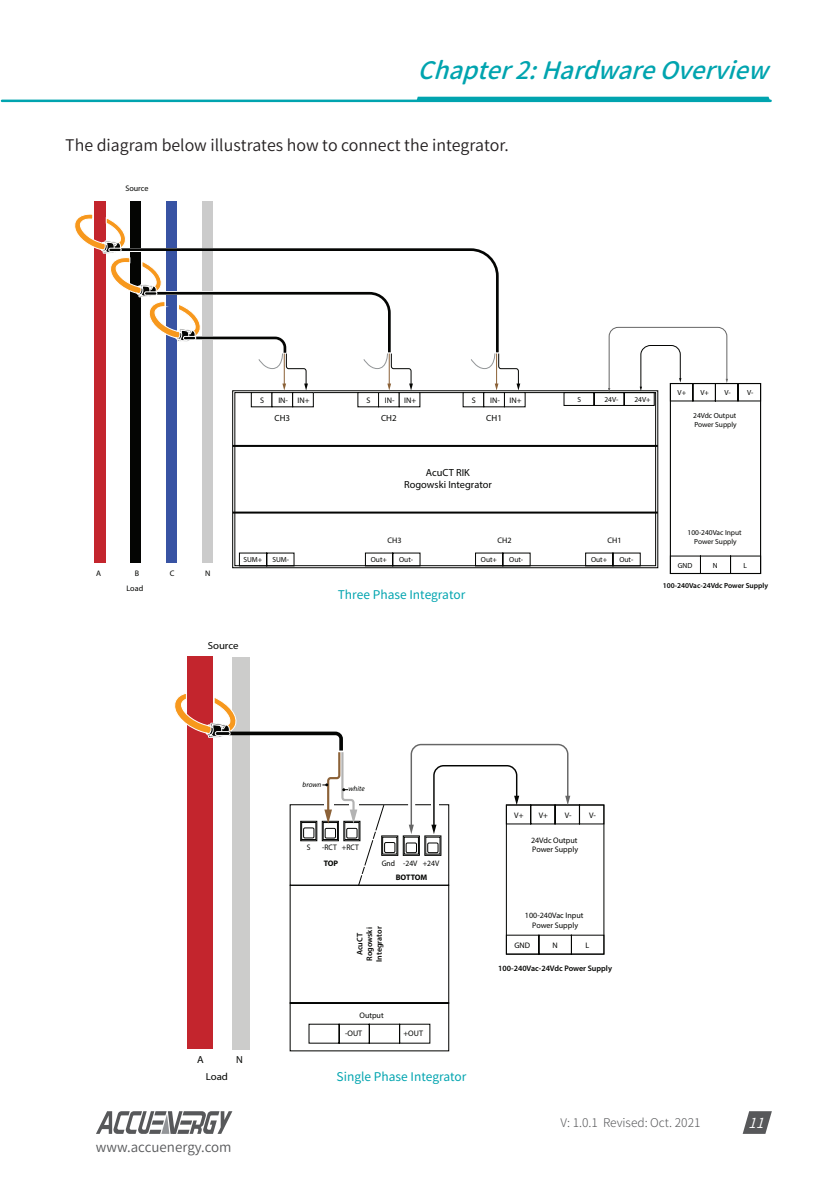
<style>
.page{position:relative;width:840px;height:1191px;background:#fff}
.page>*{position:absolute;margin:0;border:0;box-sizing:border-box;transform-origin:0 0}
.t1{font:italic 500 24px "Gen Jyuu Gothic L";color:#00a4af}
.t2{font:16px "Gen Jyuu Gothic L";color:#231f20}
.t3{font:italic 14px "Gen Jyuu Gothic L";color:#fff}
.t4{font:13.4px "Gen Jyuu Gothic L";color:#57585a}
.t5{font:12px "Gen Jyuu Gothic L";color:#00a4af}
.t6{font:300 12px "Gen Jyuu Gothic L";letter-spacing:-.005em;color:#57585a}
.t7{font:10.4px/12.4px "Myriad Pro";color:#040503;text-align:center}
.t8{font:10.2px "Myriad Pro";color:#040503;scale:1.06 1}
.t9{font:10.2px "Myriad Pro";color:#040503}
.t10{font:8.8px "Myriad Pro";color:#040503}
.t11{font:8px/9.6px "Myriad Pro";color:#040503}
.t12{font:600 8px/9.6px "Myriad Pro";color:#040503;text-align:center}
.t13{font:8px "Myriad Pro";color:#040503;scale:.94 1}
.t14{font:700 8px "Myriad Pro";color:#040503}
.t15{font:7.4px/8.8px "Myriad Pro";color:#040503}
.t16{font:600 7.4px "Myriad Pro";color:#040503}
.t17{font:italic 7.2px "Myriad Pro";color:#040503}
</style>
<div class="page">
<hr style="left:2px;top:100px;width:768px;height:2px;background:#00a4af">
<svg style="left:743px;top:1111px;width:28px;height:22px"></svg>
<svg style="left:416px;top:97px;width:355px;height:4px"></svg>
<svg style="left:96px;top:1111px;width:136px;height:22px"></svg>
<div style="left:166px;top:295px;width:11px;height:267px;background:#3853a3"></div>
<div style="left:130px;top:201px;width:11px;height:47px;background:#040503"></div>
<div style="left:130px;top:252px;width:11px;height:310px;background:#040503"></div>
<div style="left:94px;top:202px;width:11px;height:360px;background:#c3252d"></div>
<div style="left:669px;top:383px;width:91px;height:191px;border:1px solid #040503"></div>
<svg style="left:669px;top:555px;width:91px;height:19px"></svg>
<div style="left:232px;top:390px;width:425px;height:178px;border:1px solid #040503"></div>
<hr style="left:232px;top:511px;width:425px;height:2px;background:#040503">
<hr style="left:232px;top:445px;width:425px;height:2px;background:#040503">
<div style="left:251px;top:392px;width:21px;height:15px;border:1px solid #040503"></div>
<div style="left:271px;top:392px;width:22px;height:15px;border:1px solid #040503"></div>
<div style="left:292px;top:392px;width:21px;height:15px;border:1px solid #040503"></div>
<div style="left:357px;top:392px;width:21px;height:15px;border:1px solid #040503"></div>
<div style="left:378px;top:392px;width:21px;height:15px;border:1px solid #040503"></div>
<div style="left:399px;top:392px;width:21px;height:15px;border:1px solid #040503"></div>
<div style="left:462px;top:392px;width:22px;height:15px;border:1px solid #040503"></div>
<div style="left:483px;top:392px;width:21px;height:15px;border:1px solid #040503"></div>
<div style="left:504px;top:392px;width:21px;height:15px;border:1px solid #040503"></div>
<svg style="left:239px;top:552px;width:55px;height:14px"></svg>
<svg style="left:364px;top:552px;width:56px;height:14px"></svg>
<svg style="left:474px;top:552px;width:56px;height:14px"></svg>
<svg style="left:584px;top:552px;width:56px;height:14px"></svg>
<div style="left:166px;top:201px;width:11px;height:47px;background:#3853a3"></div>
<div style="left:202px;top:201px;width:10px;height:47px;background:#cbcbcb"></div>
<div style="left:202px;top:340px;width:10px;height:222px;background:#cbcbcb"></div>
<svg style="left:563px;top:327px;width:197px;height:79px"></svg>
<svg style="left:74px;top:214px;width:446px;height:176px"></svg>
<div style="left:233px;top:657px;width:17px;height:392px;background:#cccccb"></div>
<div style="left:187px;top:657px;width:26px;height:392px;background:#c3252d"></div>
<svg style="left:174px;top:692px;width:430px;height:359px"></svg>
<h1 class="t1" style="left:417px;top:53px;width:361px">Chapter2:HardwareOverview</h1>
<h2 class="t2" style="left:65px;top:134px;width:445px">The diagram below illustrates how to connect the integrator.</h2>
<p class="t11" style="left:125px;top:183px;width:25px">Source</p>
<p class="t11" style="left:260px;top:395px;width:5px">S</p>
<p class="t11" style="left:278px;top:395px;width:33px">IN- IN+</p>
<p class="t15" style="left:577px;top:395px;width:5px">S</p>
<p class="t15" style="left:604px;top:395px;width:15px">24V-</p>
<p class="t15" style="left:634px;top:395px;width:18px">24V+</p>
<p class="t10" style="left:274px;top:413px;width:17px">CH3</p>
<p class="t11" style="left:366px;top:395px;width:5px">S</p>
<p class="t11" style="left:384px;top:395px;width:33px">IN- IN+</p>
<p class="t10" style="left:381px;top:413px;width:17px">CH2</p>
<p class="t11" style="left:471px;top:395px;width:5px">S</p>
<p class="t11" style="left:490px;top:395px;width:33px">IN- IN+</p>
<p class="t10" style="left:486px;top:413px;width:17px">CH1</p>
<p class="t15" style="left:677px;top:388px;width:10px">V+</p>
<p class="t15" style="left:700px;top:388px;width:10px">V+</p>
<p class="t15" style="left:724px;top:388px;width:8px">V-</p>
<p class="t15" style="left:746px;top:388px;width:8px">V-</p>
<p class="t15" style="left:692px;top:411px;width:45px">24Vdc Output<br>Power Supply</p>
<h3 class="t7" style="left:404px;top:466px;width:89px">AcuCT RIK<br>Rogowski Integrator</h3>
<p class="t11" style="left:96px;top:569px;width:6px">A</p>
<p class="t11" style="left:135px;top:569px;width:6px">B</p>
<p class="t11" style="left:170px;top:569px;width:6px">C</p>
<p class="t11" style="left:205px;top:569px;width:7px">N</p>
<p class="t11" style="left:126px;top:583px;width:18px">Load</p>
<p class="t11" style="left:387px;top:536px;width:16px">CH3</p>
<p class="t15" style="left:243px;top:554px;width:20px">SUM+</p>
<p class="t15" style="left:272px;top:554px;width:18px">SUM-</p>
<p class="t15" style="left:370px;top:554px;width:18px">Out+</p>
<p class="t15" style="left:399px;top:554px;width:15px">Out-</p>
<h3 class="t5" style="left:337px;top:586px;width:129px">Three Phase Integrator</h3>
<p class="t11" style="left:497px;top:536px;width:16px">CH2</p>
<p class="t15" style="left:480px;top:554px;width:18px">Out+</p>
<p class="t15" style="left:509px;top:554px;width:15px">Out-</p>
<p class="t8" style="left:208px;top:639px;width:31px">Source</p>
<p class="t11" style="left:607px;top:536px;width:16px">CH1</p>
<p class="t15" style="left:590px;top:554px;width:18px">Out+</p>
<p class="t15" style="left:619px;top:554px;width:15px">Out-</p>
<p class="t15" style="left:687px;top:528px;width:56px;text-align:center">100-240Vac Input<br>Power Supply</p>
<p class="t16" style="left:662px;top:581px;width:107px">100-240Vac-24Vdc Power Supply</p>
<p class="t15" style="left:677px;top:561px;width:16px">GND</p>
<p class="t15" style="left:712px;top:561px;width:6px">N</p>
<p class="t15" style="left:743px;top:561px;width:5px">L</p>
<p class="t8" style="left:197px;top:1053px;width:8px">A</p>
<p class="t9" style="left:236px;top:1053px;width:8px">N</p>
<p class="t8" style="left:206px;top:1070px;width:22px">Load</p>
<p class="t17" style="left:302px;top:780px;width:20px">brown</p>
<p class="t17" style="left:348px;top:784px;width:18px">white</p>
<p class="t13" style="left:306px;top:842px;width:5px">S</p>
<p class="t13" style="left:322px;top:842px;width:40px">-RCT +RCT</p>
<p class="t14" style="left:323px;top:858px;width:16px">TOP</p>
<p class="t13" style="left:381px;top:858px;width:63px">Gnd -24V +24V</p>
<p class="t14" style="left:395px;top:871px;width:33px">BOTTOM</p>
<p class="t12" style="left:354px;top:961px;width:37px;rotate:-90deg">AcuCT<br>Rogowski<br>Integrator</p>
<p class="t11" style="left:359px;top:1010px;width:26px">Output</p>
<p class="t11" style="left:345px;top:1028px;width:19px">-OUT</p>
<p class="t11" style="left:403px;top:1028px;width:21px">+OUT</p>
<h3 class="t5" style="left:336px;top:1068px;width:131px">Single Phase Integrator</h3>
<p class="t11" style="left:514px;top:810px;width:11px">V+</p>
<p class="t11" style="left:538px;top:810px;width:11px">V+</p>
<p class="t11" style="left:564px;top:810px;width:8px">V-</p>
<p class="t11" style="left:589px;top:810px;width:8px">V-</p>
<p class="t11" style="left:530px;top:835px;width:49px">24Vdc Output<br>Power Supply</p>
<p class="t11" style="left:524px;top:910px;width:60px;text-align:center">100-240Vac Input<br>Power Supply</p>
<p class="t12" style="left:498px;top:963px;width:115px">100-240Vac-24Vdc Power Supply</p>
<p class="t11" style="left:514px;top:940px;width:17px">GND</p>
<p class="t11" style="left:552px;top:940px;width:7px">N</p>
<p class="t11" style="left:585px;top:940px;width:5px">L</p>
<h3 class="t4" style="left:96px;top:1137px;width:137px">www.accuenergy.com</h3>
<h3 class="t6" style="left:560px;top:1113px;width:141px">V: 1.0.1 Revised: Oct. 2021</h3>
<h3 class="t3" style="left:747px;top:1113px;width:23px">11</h3>
</div>
